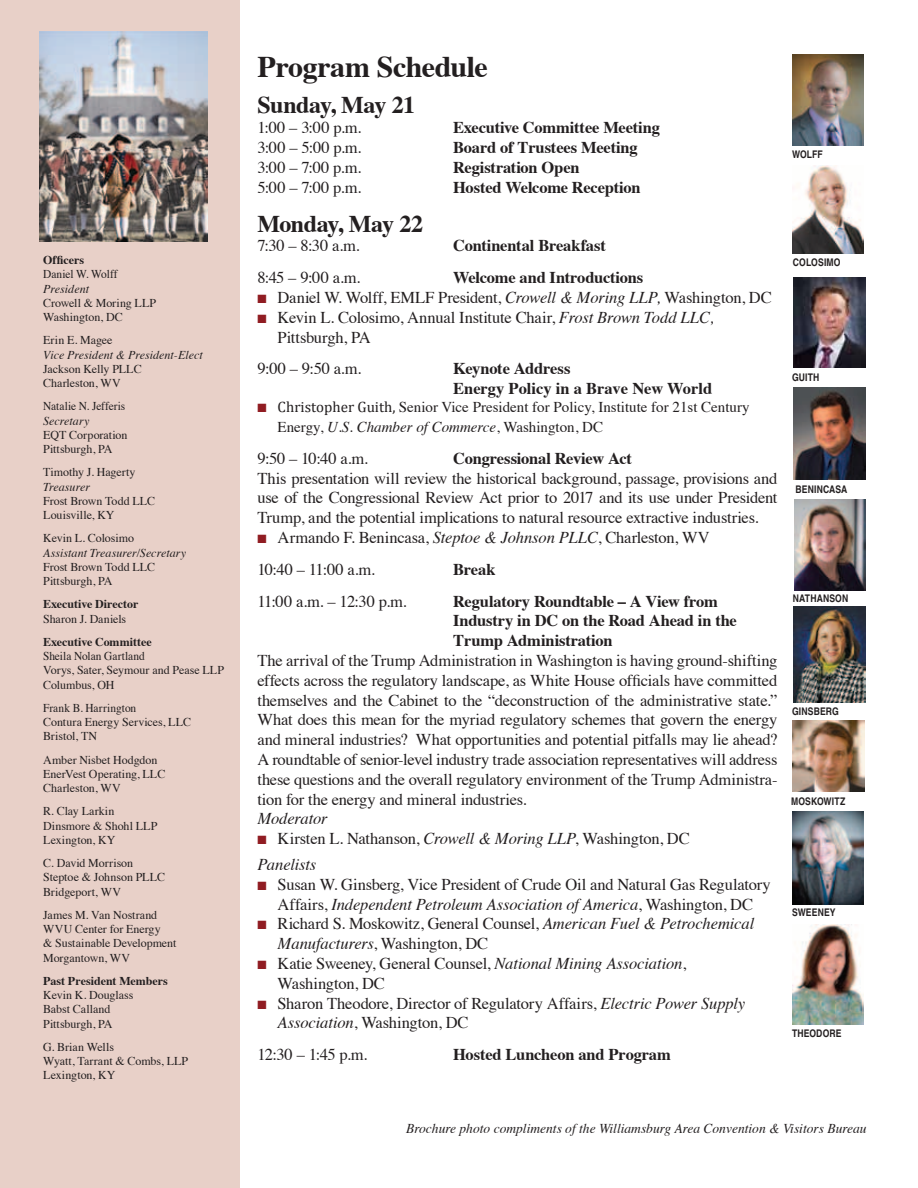
<style>
.page{position:relative;width:918px;height:1188px;background:#fff}
.page>*{position:absolute;margin:0;border:0;box-sizing:border-box;transform-origin:0 0}
.t1{font:700 30px "Times";letter-spacing:-.02em;color:#231f20}
.t2{font:700 24px "Times";letter-spacing:-.025em;color:#231f20}
.t3{font:16.5px/19.8px "Times";letter-spacing:-.015em;color:#231f20}
.t4{font:700 16.5px/19.8px "Times";letter-spacing:-.01em;color:#231f20}
.t5{font:italic 16.5px "Times";letter-spacing:-.005em;color:#231f20}
.t6{font:15px/19.8px "Times";color:#231f20}
.t7{font:italic 13.5px "Times";color:#231f20}
.t8{font:12px/14.2px "Times";letter-spacing:-.005em;color:#231f20}
.t9{font:12px/14.2px "Times";letter-spacing:-.005em;color:#231f20;scale:.95 1}
.t10{font:italic 12px "Times";letter-spacing:.005em;color:#231f20}
.t11{font:700 12px "Times";color:#231f20}
.t12{font:700 condensed 10.5px "Helvetica";letter-spacing:.01em;color:#231f20}
.s1{color:#901c22}
.s2{font-style:italic}
.s3{font-family:"Cambria"}
</style>
<div class="page">
<div style="left:0;top:0;width:240px;height:1188px;background:#e8d0c8"></div>
<img style="left:40px;top:32px;width:167px;height:209px">
<img style="left:792px;top:55px;width:72px;height:91px">
<img style="left:794px;top:388px;width:72px;height:92px">
<img style="left:795px;top:500px;width:71px;height:91px">
<img style="left:794px;top:607px;width:72px;height:96px">
<img style="left:793px;top:720px;width:72px;height:72px">
<img style="left:792px;top:812px;width:72px;height:92px">
<img style="left:792px;top:924px;width:72px;height:101px">
<img style="left:792px;top:166px;width:72px;height:88px">
<img style="left:794px;top:277px;width:72px;height:90px">
<p class="t11" style="left:43px;top:249px;width:42px">Officers</p>
<p class="t9" style="left:43px;top:266px;width:80px">Daniel W. Wolff</p>
<p class="t10" style="left:43px;top:278px;width:47px">President</p>
<p class="t8" style="left:43px;top:295px;width:114px">Crowell &amp; Moring LLP<br>Washington, DC</p>
<p class="t8" style="left:43px;top:332px;width:71px">Erin E. Magee</p>
<p class="t10" style="left:43px;top:344px;width:161px">Vice President &amp; President-Elect</p>
<p class="t8" style="left:43px;top:361px;width:100px">Jackson Kelly PLLC<br>Charleston, WV</p>
<p class="t9" style="left:43px;top:398px;width:88px">Natalie N. Jefferis</p>
<p class="t10" style="left:43px;top:410px;width:48px">Secretary</p>
<p class="t8" style="left:43px;top:427px;width:86px">EQT Corporation<br>Pittsburgh, PA</p>
<p class="t8" style="left:43px;top:464px;width:94px">Timothy J. Hagerty</p>
<p class="t10" style="left:43px;top:476px;width:48px">Treasurer</p>
<p class="t8" style="left:43px;top:493px;width:114px">Frost Brown Todd LLC<br>Louisville, KY</p>
<p class="t8" style="left:43px;top:530px;width:92px">Kevin L. Colosimo</p>
<p class="t10" style="left:43px;top:542px;width:145px">Assistant Treasurer/Secretary</p>
<p class="t8" style="left:43px;top:559px;width:114px">Frost Brown Todd LLC<br>Pittsburgh, PA</p>
<p class="t11" style="left:43px;top:593px;width:97px">Executive Director</p>
<p class="t8" style="left:43px;top:610px;width:85px">Sharon J. Daniels</p>
<p class="t11" style="left:43px;top:630px;width:110px">Executive Committee</p>
<p class="t9" style="left:43px;top:648px;width:192px">Sheila Nolan Gartland<br>Vorys, Sater, Seymour and Pease LLP<br>Columbus, OH</p>
<p class="t9" style="left:43px;top:700px;width:157px">Frank B. Harrington<br>Contura Energy Services, LLC<br>Bristol, TN</p>
<p class="t8" style="left:43px;top:751px;width:124px">Amber Nisbet Hodgdon<br>EnerVest Operating, LLC<br>Charleston, WV</p>
<p class="t8" style="left:43px;top:803px;width:116px">R. Clay Larkin<br>Dinsmore &amp; Shohl LLP<br>Lexington, KY</p>
<p class="t8" style="left:43px;top:855px;width:123px">C. David Morrison<br>Steptoe &amp; Johnson PLLC<br>Bridgeport, WV</p>
<p class="t8" style="left:43px;top:907px;width:135px">James M. Van Nostrand<br>WVU Center for Energy<br>&amp; Sustainable Development<br>Morgantown, WV</p>
<p class="t11" style="left:43px;top:969px;width:126px">Past President Members</p>
<p class="t8" style="left:43px;top:987px;width:92px">Kevin K. Douglass<br>Babst Calland<br>Pittsburgh, PA</p>
<p class="t8" style="left:43px;top:1039px;width:146px">G. Brian Wells<br>Wyatt, Tarrant &amp; Combs, LLP<br>Lexington, KY</p>
<h1 class="t1" style="left:257px;top:38px;width:232px">Program Schedule</h1>
<h2 class="t2" style="left:257px;top:82px;width:159px">Sunday, May 21</h2>
<p class="t3" style="left:257px;top:116px;width:105px">1:00 – 3:00 p.m.</p>
<p class="t4" style="left:453px;top:116px;width:208px">Executive Committee Meeting</p>
<p class="t3" style="left:257px;top:136px;width:106px">3:00 – 5:00 p.m.</p>
<p class="t4" style="left:453px;top:136px;width:186px">Board of Trustees Meeting</p>
<p class="t3" style="left:257px;top:156px;width:105px">3:00 – 7:00 p.m.</p>
<p class="t4" style="left:453px;top:156px;width:128px">Registration Open</p>
<p class="t3" style="left:257px;top:176px;width:105px">5:00 – 7:00 p.m.</p>
<p class="t4" style="left:453px;top:175px;width:189px">Hosted Welcome Reception</p>
<h2 class="t2" style="left:257px;top:201px;width:167px">Monday, May 22</h2>
<p class="t3" style="left:257px;top:235px;width:104px">7:30 – 8:30 a.m.</p>
<p class="t4" style="left:453px;top:234px;width:154px">Continental Breakfast</p>
<p class="t3" style="left:257px;top:266px;width:104px">8:45 – 9:00 a.m.</p>
<p class="t4" style="left:453px;top:266px;width:192px">Welcome and Introductions</p>
<p class="t3" style="left:257px;top:286px;width:516px"><span class="s1">■</span> Daniel W. Wolff, EMLF President, <span class="s2">Crowell &amp; Moring LLP,</span> Washington, DC</p>
<p class="t3" style="left:278px;top:306px;width:438px;text-indent:-20px"><span class="s1">■</span> Kevin L. Colosimo, Annual Institute Chair, <span class="s2">Frost Brown Todd LLC,<br></span>Pittsburgh, PA</p>
<p class="t3" style="left:257px;top:358px;width:105px">9:00 – 9:50 a.m.</p>
<p class="t4" style="left:453px;top:357px;width:261px">Keynote Address<br>Energy Policy in a Brave New World</p>
<p class="t6" style="left:278px;top:396px;width:473px;text-indent:-20px"><span class="s1">■</span> <span class="s3">Christopher Guith,</span> Senior Vice President for Policy, Institute for 21st Century<br>Energy, <span class="s2">U.S. Chamber of Commerce</span>, Washington, DC</p>
<p class="t3" style="left:257px;top:447px;width:112px">9:50 – 10:40 a.m.</p>
<p class="t4" style="left:453px;top:447px;width:180px">Congressional Review Act</p>
<p class="t3" style="left:257px;top:467px;width:522px;text-align:justify">This presentation will review the historical background, passage, provisions and use of the Congressional Review Act prior to 2017 and its use under President Trump, and the potential implications to natural resource extractive industries.</p>
<p class="t3" style="left:257px;top:520px;width:454px;line-height:31.8px"><span class="s1">■</span> Armando F. Benincasa, <span class="s2">Steptoe &amp; Johnson PLLC</span>, Charleston, WV<br>10:40 – 11:00 a.m.</p>
<p class="t4" style="left:453px;top:558px;width:44px">Break</p>
<p class="t3" style="left:257px;top:590px;width:151px">11:00 a.m. – 12:30 p.m.</p>
<p class="t4" style="left:453px;top:589px;width:285px">Regulatory Roundtable – A View from<br>Industry in DC on the Road Ahead in the<br>Trump Administration</p>
<p class="t3" style="left:257px;top:649px;width:522px;text-align:justify">The arrival of the Trump Administration in Washington is having ground-shifting effects across the regulatory landscape, as White House officials have committed themselves and the Cabinet to the “deconstruction of the administrative state.” What does this mean for the myriad regulatory schemes that govern the energy and mineral industries? What opportunities and potential pitfalls may lie ahead?<br>A roundtable of senior-level industry trade association representatives will address these questions and the overall regulatory environment of the Trump Administra&shy;tion for the energy and mineral industries.</p>
<p class="t5" style="left:257px;top:805px;width:72px">Moderator</p>
<p class="t3" style="left:257px;top:824px;width:434px;line-height:25.8px"><span class="s1">■</span> Kirsten L. Nathanson, <span class="s2">Crowell &amp; Moring LLP</span>, Washington, DC<br><span class="s2">Panelists</span></p>
<p class="t3" style="left:257px;top:873px;width:515px;text-align:center"><span class="s1">■</span> Susan W. Ginsberg, Vice President of Crude Oil and Natural Gas Regulatory<br>Affairs, <span class="s2">Independent Petroleum Association of America</span>, Washington, DC</p>
<p class="t3" style="left:278px;top:913px;width:478px;text-indent:-20px"><span class="s1">■</span> Richard S. Moskowitz, General Counsel, <span class="s2">American Fuel &amp; Petrochemical<br>Manufacturers</span>, Washington, DC</p>
<p class="t3" style="left:278px;top:952px;width:410px;text-indent:-20px"><span class="s1">■</span> Katie Sweeney, General Counsel, <span class="s2">National Mining Association</span>,<br>Washington, DC</p>
<p class="t3" style="left:278px;top:992px;width:469px;text-indent:-20px"><span class="s1">■</span> Sharon Theodore, Director of Regulatory Affairs, <span class="s2">Electric Power Supply<br>Association</span>, Washington, DC</p>
<p class="t3" style="left:257px;top:1043px;width:111px">12:30 – 1:45 p.m.</p>
<p class="t4" style="left:453px;top:1043px;width:219px">Hosted Luncheon and Program</p>
<p class="t12" style="left:792px;top:148px;width:32px">WOLFF</p>
<p class="t12" style="left:793px;top:256px;width:49px">COLOSIMO</p>
<p class="t12" style="left:792px;top:371px;width:29px">GUITH</p>
<p class="t12" style="left:796px;top:483px;width:53px">BENINCASA</p>
<p class="t12" style="left:793px;top:592px;width:57px">NATHANSON</p>
<p class="t12" style="left:792px;top:705px;width:48px">GINSBERG</p>
<p class="t12" style="left:791px;top:795px;width:56px">MOSKOWITZ</p>
<p class="t12" style="left:792px;top:906px;width:45px">SWEENEY</p>
<p class="t12" style="left:792px;top:1027px;width:51px">THEODORE</p>
<p class="t7" style="left:406px;top:1117px;width:462px">Brochure photo compliments of the Williamsburg Area Convention &amp; Visitors Bureau</p>
</div>
